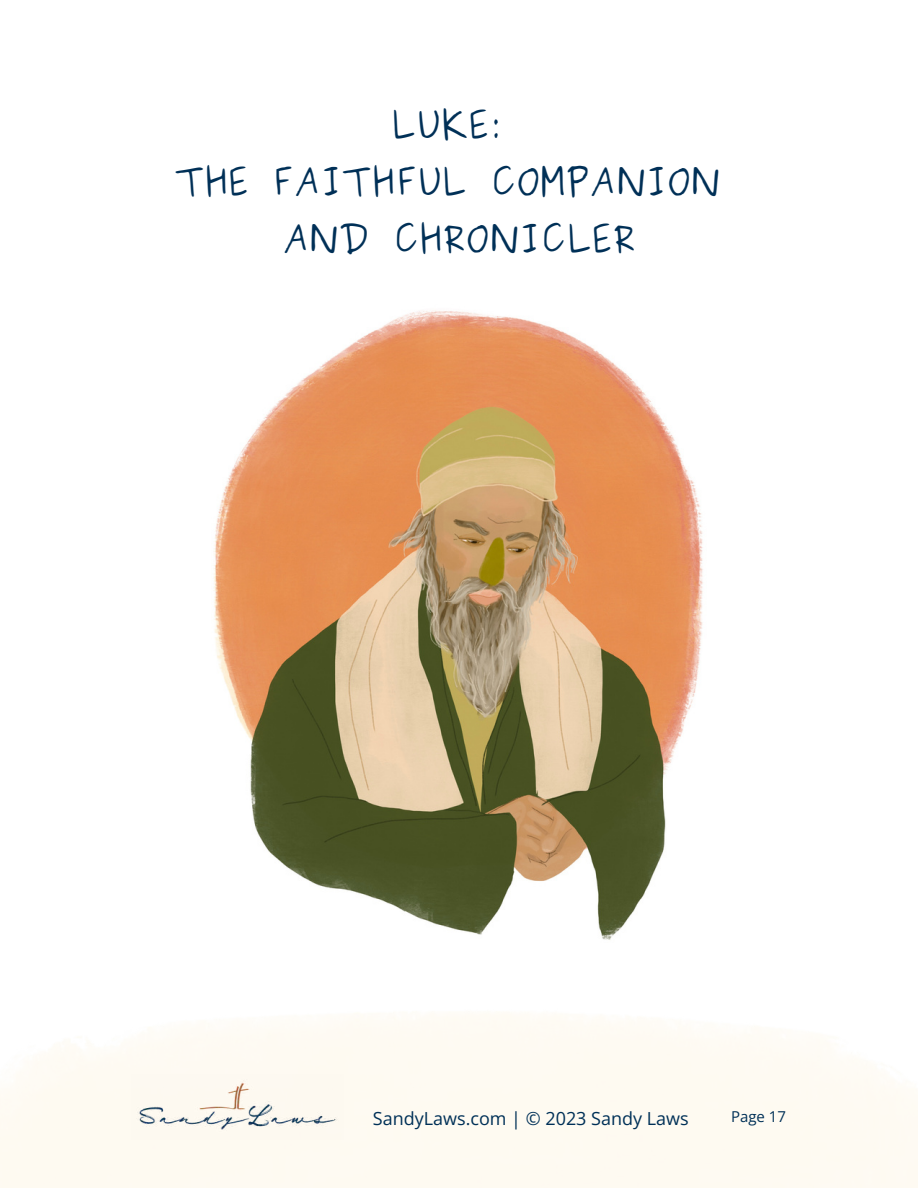
<style>
.page{position:relative;width:918px;height:1188px;background:#fff}
.page>*{position:absolute;margin:0;border:0;box-sizing:border-box;transform-origin:0 0}
.t1{font:36px "Purisa";color:#003057}
.t2{font:18px "Open Sans";color:#003057}
.t3{font:15px "Open Sans";color:#003057}
</style>
<div class="page">
<img style="left:213px;top:310px;width:490px;height:630px">
<img style="left:132px;top:1075px;width:211px;height:65px">
<p class="t1" style="left:391px;top:104px;width:115px">LUKE:</p>
<p class="t1" style="left:174px;top:162px;width:548px">THE FAITHFUL COMPANION</p>
<p class="t1" style="left:282px;top:219px;width:355px">AND CHRONICLER</p>
<p class="t2" style="left:373px;top:1106px;width:318px">SandyLaws.com | © 2023 Sandy Laws</p>
<p class="t3" style="left:731px;top:1106px;width:56px">Page 17</p>
</div>
